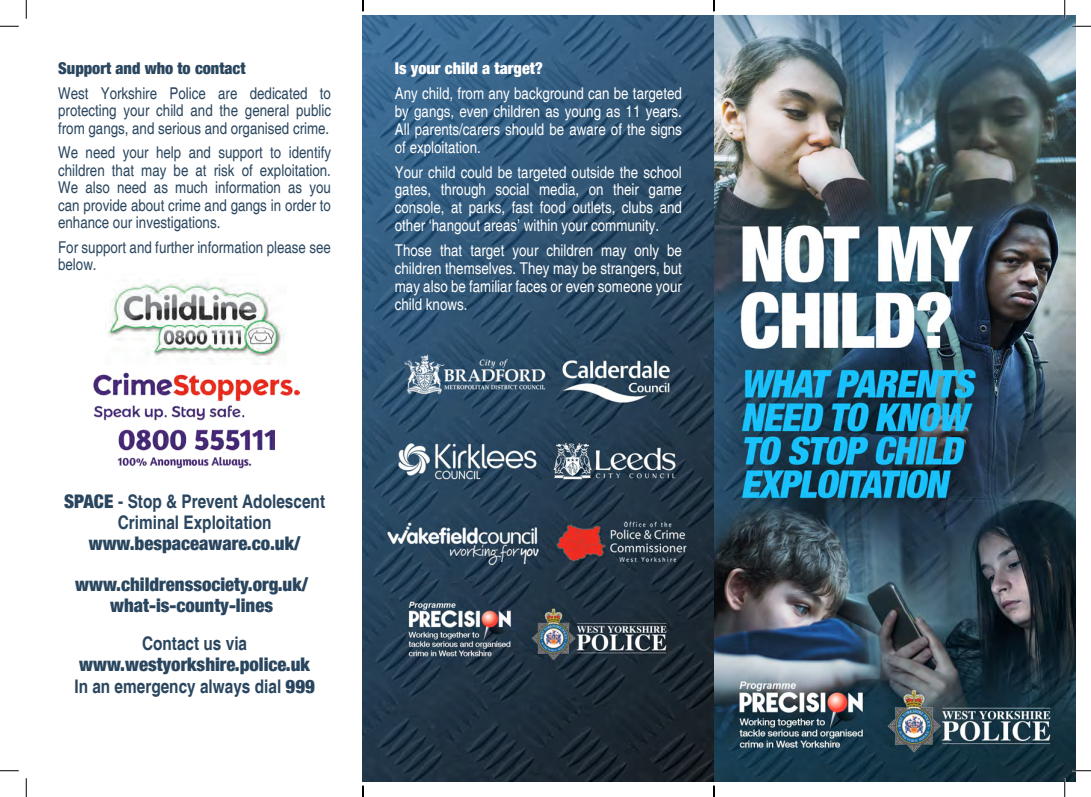
<style>
.page{position:relative;width:1091px;height:797px;background:#fff}
.page>*{position:absolute;margin:0;border:0;box-sizing:border-box;transform-origin:0 0}
.t1{font:900 condensed 18.75px/21.2px "Helvetica Neue";color:#2a465f;text-align:center}
.t2{font:700 condensed 18.75px/21.2px "Helvetica";color:#2a465f;text-align:center}
.t3{font:condensed 16.25px/17.9px "Helvetica";color:#fff;text-align:justify}
.t4{font:condensed 16.25px/17.5px "Helvetica";color:#2a465f;text-align:justify}
.t5{font:900 condensed 16.25px "Helvetica Neue";color:#2a465f}
.t6{font:900 condensed 16.25px "Helvetica Neue";color:#fff}
.s1{font-family:"Helvetica Neue";font-weight:900}
</style>
<div class="page">
<img style="left:363px;top:16px;width:712px;height:765px">
<img style="left:107px;top:279px;width:178px;height:85px">
<img style="left:118px;top:429px;width:156px;height:39px">
<img style="left:93px;top:373px;width:206px;height:47px">
<svg style="left:0;top:25px;width:19px;height:2px"></svg>
<svg style="left:1072px;top:25px;width:19px;height:2px"></svg>
<svg style="left:0;top:770px;width:19px;height:1px"></svg>
<svg style="left:1072px;top:770px;width:19px;height:1px"></svg>
<svg style="left:25px;top:0;width:2px;height:19px"></svg>
<svg style="left:25px;top:778px;width:2px;height:19px"></svg>
<svg style="left:1064px;top:0;width:1px;height:19px"></svg>
<svg style="left:1064px;top:778px;width:1px;height:19px"></svg>
<svg style="left:362px;top:0;width:2px;height:11px"></svg>
<svg style="left:362px;top:785px;width:2px;height:12px"></svg>
<svg style="left:713px;top:785px;width:1px;height:12px"></svg>
<p class="t5" style="left:58px;top:55px;width:189px">Support and who to contact</p>
<p class="t4" style="left:58px;top:84px;width:274px">West Yorkshire Police are dedicated to protecting your child and the general public from gangs, and serious and organised crime.</p>
<p class="t4" style="left:58px;top:144px;width:274px">We need your help and support to identify children that may be at risk of exploitation.<br>We also need as much information as you can provide about crime and gangs in order to enhance our investigations.</p>
<p class="t4" style="left:58px;top:238px;width:274px">For support and further information please see below.</p>
<p class="t6" style="left:395px;top:55px;width:150px">Is your child a target?</p>
<p class="t3" style="left:395px;top:84px;width:289px">Any child, from any background can be targeted by gangs, even children as young as 11 years.<br>All parents/carers should be aware of the signs of exploitation.</p>
<p class="t3" style="left:395px;top:163px;width:289px">Your child could be targeted outside the school gates, through social media, on their game console, at parks, fast food outlets, clubs and other ‘hangout areas’ within your community.</p>
<p class="t3" style="left:395px;top:242px;width:288px">Those that target your children may only be children themselves. They may be strangers, but may also be familiar faces or even someone your child knows.</p>
<p class="t2" style="left:64px;top:490px;width:262px"><span class="s1">SPACE</span> - Stop &amp; Prevent Adolescent<br>Criminal Exploitation</p>
<p class="t1" style="left:89px;top:531px;width:213px">www.bespaceaware.co.uk/</p>
<p class="t1" style="left:75px;top:572px;width:234px">www.childrenssociety.org.uk/ what-is-county-lines</p>
<p class="t2" style="left:142px;top:633px;width:107px">Contact us via</p>
<p class="t1" style="left:79px;top:653px;width:232px">www.westyorkshire.police.uk</p>
<p class="t2" style="left:74px;top:675px;width:242px">In an emergency always dial <span class="s1">999</span></p>
</div>
